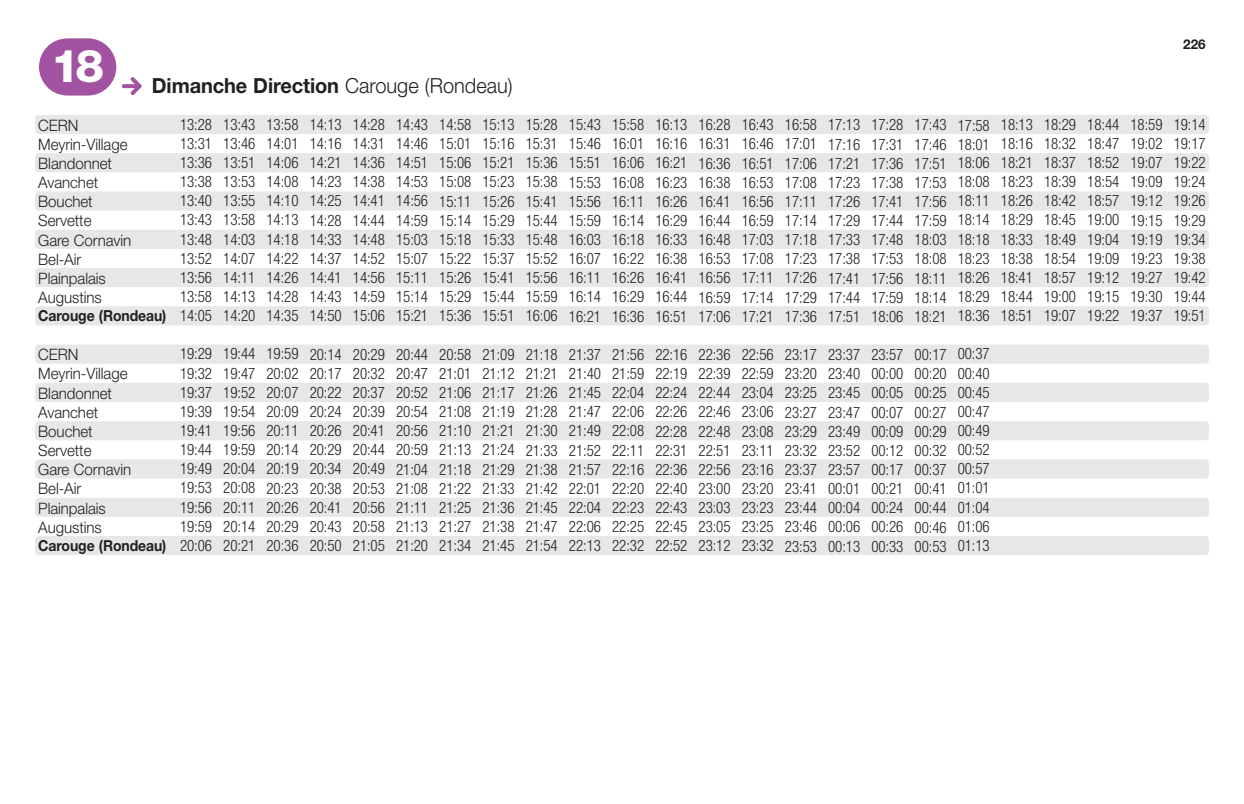
<style>
.page{position:relative;width:1244px;height:804px;background:#fff}
.page>*{position:absolute;margin:0;border:0;box-sizing:border-box;transform-origin:0 0}
.t1{font:800 45.23px "Helvetica Neue";color:#fff}
.t2{font:700 20.7px "Helvetica Neue";letter-spacing:-.005em;color:#231f20;scale:.96 1}
.t3{font:300 condensed 15.75px/19.1px "Helvetica Neue";letter-spacing:-.005em;color:#231f20;text-align:justify;scale:.95 1}
.t4{font:300 15.75px/19.1px "Helvetica Neue";letter-spacing:-.005em;color:#231f20;scale:.96 1}
.t5{font:700 15.3px "Helvetica Neue";letter-spacing:-.005em;color:#231f20;scale:.92 1}
.t6{font:700 13.5px "Helvetica Neue";color:#231f20}
.s1{font-weight:300}
</style>
<div class="page">
<div style="left:35px;top:115px;width:1174px;height:19px;background:#e6e7e9;border-radius:4px"></div>
<div style="left:35px;top:306px;width:1174px;height:19px;background:#e6e7e9;border-radius:4px"></div>
<div style="left:35px;top:459px;width:1174px;height:19px;background:#e6e7e9;border-radius:4px"></div>
<div style="left:35px;top:153px;width:1174px;height:19px;background:#e6e7e9;border-radius:4px"></div>
<div style="left:35px;top:536px;width:1174px;height:19px;background:#e6e7e9;border-radius:4px"></div>
<div style="left:35px;top:497px;width:1174px;height:20px;background:#e6e7e9;border-radius:4px"></div>
<div style="left:35px;top:191px;width:1174px;height:19px;background:#e6e7e9;border-radius:4px"></div>
<div style="left:35px;top:344px;width:1174px;height:20px;background:#e6e7e9;border-radius:4px"></div>
<div style="left:35px;top:230px;width:1174px;height:19px;background:#e6e7e9;border-radius:4px"></div>
<div style="left:35px;top:383px;width:1174px;height:19px;background:#e6e7e9;border-radius:4px"></div>
<div style="left:35px;top:268px;width:1174px;height:19px;background:#e6e7e9;border-radius:4px"></div>
<div style="left:35px;top:421px;width:1174px;height:19px;background:#e6e7e9;border-radius:4px"></div>
<svg style="left:122px;top:77px;width:20px;height:18px"></svg>
<svg style="left:39px;top:38px;width:77px;height:58px;background:#b06fb0"></svg>
<h1 class="t1" style="left:51px;top:39px;width:54px">18</h1>
<h2 class="t2" style="left:152px;top:73px;width:377px">Dimanche Direction <span class="s1">Carouge (Rondeau)</span></h2>
<p class="t4" style="left:38px;top:115px;width:98px">CERN<br>Meyrin-Village<br>Blandonnet<br>Avanchet<br>Bouchet<br>Servette<br>Gare Cornavin<br>Bel-Air<br>Plainpalais<br>Augustins</p>
<p class="t5" style="left:38px;top:306px;width:141px">Carouge (Rondeau)</p>
<p class="t4" style="left:38px;top:345px;width:98px">CERN<br>Meyrin-Village<br>Blandonnet<br>Avanchet<br>Bouchet<br>Servette<br>Gare Cornavin<br>Bel-Air<br>Plainpalais<br>Augustins</p>
<p class="t5" style="left:38px;top:536px;width:141px">Carouge (Rondeau)</p>
<p class="t3" style="left:180px;top:114px;width:35px">13:28<br>13:31<br>13:36<br>13:38<br>13:40<br>13:43<br>13:48<br>13:52<br>13:56<br>13:58<br>14:05</p>
<p class="t3" style="left:180px;top:344px;width:35px">19:29<br>19:32<br>19:37<br>19:39<br>19:41<br>19:44<br>19:49<br>19:53<br>19:56<br>19:59<br>20:06</p>
<p class="t3" style="left:223px;top:114px;width:35px">13:43<br>13:46<br>13:51<br>13:53<br>13:55<br>13:58<br>14:03<br>14:07<br>14:11<br>14:13<br>14:20</p>
<p class="t3" style="left:223px;top:344px;width:35px">19:44<br>19:47<br>19:52<br>19:54<br>19:56<br>19:59<br>20:04<br>20:08<br>20:11<br>20:14<br>20:21</p>
<p class="t3" style="left:266px;top:114px;width:35px">13:58<br>14:01<br>14:06<br>14:08<br>14:10<br>14:13<br>14:18<br>14:22<br>14:26<br>14:28<br>14:35</p>
<p class="t3" style="left:266px;top:344px;width:35px">19:59<br>20:02<br>20:07<br>20:09<br>20:11<br>20:14<br>20:19<br>20:23<br>20:26<br>20:29<br>20:36</p>
<p class="t3" style="left:310px;top:114px;width:35px">14:13<br>14:16<br>14:21<br>14:23<br>14:25<br>14:28<br>14:33<br>14:37<br>14:41<br>14:43<br>14:50</p>
<p class="t3" style="left:310px;top:344px;width:35px">20:14<br>20:17<br>20:22<br>20:24<br>20:26<br>20:29<br>20:34<br>20:38<br>20:41<br>20:43<br>20:50</p>
<p class="t3" style="left:353px;top:115px;width:35px">14:28<br>14:31<br>14:36<br>14:38<br>14:41<br>14:44<br>14:48<br>14:52<br>14:56<br>14:59<br>15:06</p>
<p class="t3" style="left:353px;top:344px;width:35px">20:29<br>20:32<br>20:37<br>20:39<br>20:41<br>20:44<br>20:49<br>20:53<br>20:56<br>20:58<br>21:05</p>
<p class="t3" style="left:396px;top:115px;width:35px">14:43<br>14:46<br>14:51<br>14:53<br>14:56<br>14:59<br>15:03<br>15:07<br>15:11<br>15:14<br>15:21</p>
<p class="t3" style="left:396px;top:344px;width:35px">20:44<br>20:47<br>20:52<br>20:54<br>20:56<br>20:59<br>21:04<br>21:08<br>21:11<br>21:13<br>21:20</p>
<p class="t3" style="left:439px;top:115px;width:35px">14:58<br>15:01<br>15:06<br>15:08<br>15:11<br>15:14<br>15:18<br>15:22<br>15:26<br>15:29<br>15:36</p>
<p class="t3" style="left:439px;top:344px;width:35px">20:58<br>21:01<br>21:06<br>21:08<br>21:10<br>21:13<br>21:18<br>21:22<br>21:25<br>21:27<br>21:34</p>
<p class="t3" style="left:482px;top:115px;width:35px">15:13<br>15:16<br>15:21<br>15:23<br>15:26<br>15:29<br>15:33<br>15:37<br>15:41<br>15:44<br>15:51</p>
<p class="t3" style="left:482px;top:344px;width:35px">21:09<br>21:12<br>21:17<br>21:19<br>21:21<br>21:24<br>21:29<br>21:33<br>21:36<br>21:38<br>21:45</p>
<p class="t3" style="left:526px;top:115px;width:35px">15:28<br>15:31<br>15:36<br>15:38<br>15:41<br>15:44<br>15:48<br>15:52<br>15:56<br>15:59<br>16:06</p>
<p class="t3" style="left:526px;top:344px;width:35px">21:18<br>21:21<br>21:26<br>21:28<br>21:30<br>21:33<br>21:38<br>21:42<br>21:45<br>21:47<br>21:54</p>
<p class="t3" style="left:569px;top:115px;width:35px">15:43<br>15:46<br>15:51<br>15:53<br>15:56<br>15:59<br>16:03<br>16:07<br>16:11<br>16:14<br>16:21</p>
<p class="t3" style="left:569px;top:344px;width:35px">21:37<br>21:40<br>21:45<br>21:47<br>21:49<br>21:52<br>21:57<br>22:01<br>22:04<br>22:06<br>22:13</p>
<p class="t3" style="left:612px;top:115px;width:35px">15:58<br>16:01<br>16:06<br>16:08<br>16:11<br>16:14<br>16:18<br>16:22<br>16:26<br>16:29<br>16:36</p>
<p class="t3" style="left:612px;top:344px;width:35px">21:56<br>21:59<br>22:04<br>22:06<br>22:08<br>22:11<br>22:16<br>22:20<br>22:23<br>22:25<br>22:32</p>
<p class="t3" style="left:655px;top:115px;width:35px">16:13<br>16:16<br>16:21<br>16:23<br>16:26<br>16:29<br>16:33<br>16:38<br>16:41<br>16:44<br>16:51</p>
<p class="t3" style="left:655px;top:344px;width:35px">22:16<br>22:19<br>22:24<br>22:26<br>22:28<br>22:31<br>22:36<br>22:40<br>22:43<br>22:45<br>22:52</p>
<p class="t3" style="left:698px;top:115px;width:35px">16:28<br>16:31<br>16:36<br>16:38<br>16:41<br>16:44<br>16:48<br>16:53<br>16:56<br>16:59<br>17:06</p>
<p class="t3" style="left:698px;top:345px;width:35px">22:36<br>22:39<br>22:44<br>22:46<br>22:48<br>22:51<br>22:56<br>23:00<br>23:03<br>23:05<br>23:12</p>
<p class="t3" style="left:742px;top:115px;width:35px">16:43<br>16:46<br>16:51<br>16:53<br>16:56<br>16:59<br>17:03<br>17:08<br>17:11<br>17:14<br>17:21</p>
<p class="t3" style="left:742px;top:345px;width:35px">22:56<br>22:59<br>23:04<br>23:06<br>23:08<br>23:11<br>23:16<br>23:20<br>23:23<br>23:25<br>23:32</p>
<p class="t3" style="left:785px;top:115px;width:35px">16:58<br>17:01<br>17:06<br>17:08<br>17:11<br>17:14<br>17:18<br>17:23<br>17:26<br>17:29<br>17:36</p>
<p class="t3" style="left:785px;top:345px;width:35px">23:17<br>23:20<br>23:25<br>23:27<br>23:29<br>23:32<br>23:37<br>23:41<br>23:44<br>23:46<br>23:53</p>
<p class="t3" style="left:828px;top:115px;width:35px">17:13<br>17:16<br>17:21<br>17:23<br>17:26<br>17:29<br>17:33<br>17:38<br>17:41<br>17:44<br>17:51</p>
<p class="t3" style="left:828px;top:345px;width:35px">23:37<br>23:40<br>23:45<br>23:47<br>23:49<br>23:52<br>23:57<br>00:01<br>00:04<br>00:06<br>00:13</p>
<p class="t3" style="left:871px;top:115px;width:35px">17:28<br>17:31<br>17:36<br>17:38<br>17:41<br>17:44<br>17:48<br>17:53<br>17:56<br>17:59<br>18:06</p>
<p class="t3" style="left:871px;top:345px;width:35px">23:57<br>00:00<br>00:05<br>00:07<br>00:09<br>00:12<br>00:17<br>00:21<br>00:24<br>00:26<br>00:33</p>
<p class="t3" style="left:914px;top:115px;width:35px">17:43<br>17:46<br>17:51<br>17:53<br>17:56<br>17:59<br>18:03<br>18:08<br>18:11<br>18:14<br>18:21</p>
<p class="t3" style="left:914px;top:345px;width:35px">00:17<br>00:20<br>00:25<br>00:27<br>00:29<br>00:32<br>00:37<br>00:41<br>00:44<br>00:46<br>00:53</p>
<p class="t3" style="left:957px;top:115px;width:35px">17:58<br>18:01<br>18:06<br>18:08<br>18:11<br>18:14<br>18:18<br>18:23<br>18:26<br>18:29<br>18:36</p>
<p class="t3" style="left:957px;top:344px;width:35px">00:37<br>00:40<br>00:45<br>00:47<br>00:49<br>00:52<br>00:57<br>01:01<br>01:04<br>01:06<br>01:13</p>
<p class="t6" style="left:1183px;top:36px;width:24px">226</p>
<p class="t3" style="left:1001px;top:114px;width:35px">18:13<br>18:16<br>18:21<br>18:23<br>18:26<br>18:29<br>18:33<br>18:38<br>18:41<br>18:44<br>18:51</p>
<p class="t3" style="left:1044px;top:114px;width:35px">18:29<br>18:32<br>18:37<br>18:39<br>18:42<br>18:45<br>18:49<br>18:54<br>18:57<br>19:00<br>19:07</p>
<p class="t3" style="left:1087px;top:114px;width:35px">18:44<br>18:47<br>18:52<br>18:54<br>18:57<br>19:00<br>19:04<br>19:09<br>19:12<br>19:15<br>19:22</p>
<p class="t3" style="left:1130px;top:114px;width:35px">18:59<br>19:02<br>19:07<br>19:09<br>19:12<br>19:15<br>19:19<br>19:23<br>19:27<br>19:30<br>19:37</p>
<p class="t3" style="left:1173px;top:115px;width:35px">19:14<br>19:17<br>19:22<br>19:24<br>19:26<br>19:29<br>19:34<br>19:38<br>19:42<br>19:44<br>19:51</p>
</div>
